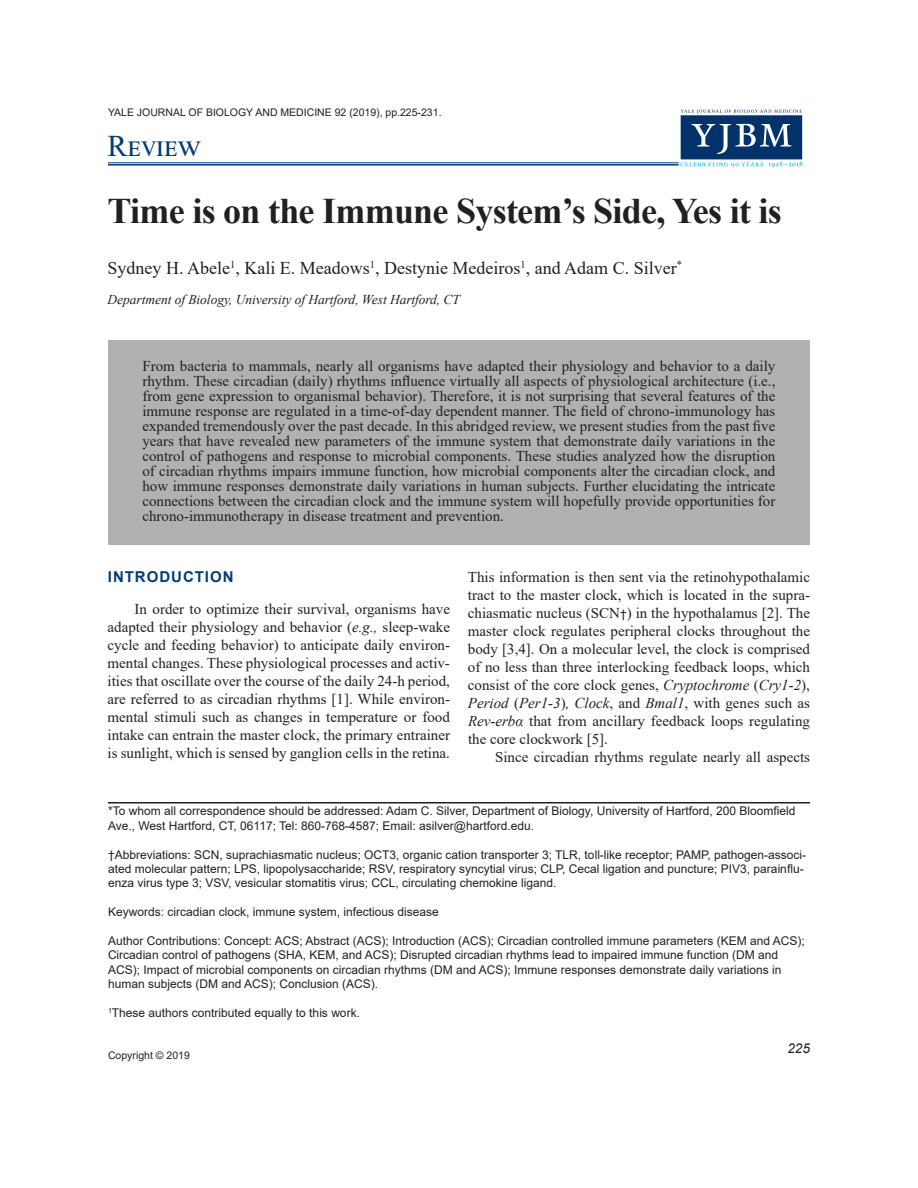
<style>
.page{position:relative;width:918px;height:1188px;background:#fff}
.page>*{position:absolute;margin:0;border:0;box-sizing:border-box;transform-origin:0 0}
.t1{font:700 36px "Times New Roman";letter-spacing:-.02em;color:#231f20}
.t2{font:30px "Times New Roman";color:#013c76}
.t3{font:18px "Times New Roman";color:#231f20}
.t4{font:15px/18px "Times New Roman";color:#231f20;text-align:justify}
.t5{font:700 15px "Arial";letter-spacing:.065em;color:#003d76}
.t6{font:italic 13.5px "Times New Roman";letter-spacing:-.005em;color:#231f20}
.t7{font:italic 13.5px "Arial";color:#231f20}
.t8{font:12px/14.4px "Arial";color:#231f20}
.t9{font:10.5px "Arial";color:#231f20}
.s1{font-style:italic}
.s2{font-family:"Arial";font-size:12px}
</style>
<div class="page">
<svg style="left:680px;top:110px;width:122px;height:58px"></svg>
<hr style="left:108px;top:163px;width:571px;height:1px;background:#013c76">
<hr style="left:108px;top:164px;width:571px;height:2px;background:#013c76">
<div style="left:108px;top:340px;width:702px;height:204px;background:#b2b1b1"></div>
<hr style="left:108px;top:802px;width:702px;height:1px;background:#231f20">
<p class="t9" style="left:108px;top:105px;width:335px">YALE JOURNAL OF BIOLOGY AND MEDICINE 92 (2019), pp.225-231.</p>
<h2 class="t2" style="left:108px;top:124px;width:95px">Review</h2>
<h1 class="t1" style="left:108px;top:185px;width:676px">Time is on the Immune System’s Side, Yes it is</h1>
<p class="t3" style="left:108px;top:255px;width:576px">Sydney H. Abele<sup>1</sup>, Kali E. Meadows<sup>1</sup>, Destynie Medeiros<sup>1</sup>, and Adam C. Silver<sup>*</sup></p>
<p class="t6" style="left:108px;top:290px;width:354px">Department of Biology, University of Hartford, West Hartford, CT</p>
<p class="t4" style="left:142px;top:358px;width:635px;line-height:15px">From bacteria to mammals, nearly all organisms have adapted their physiology and behavior to a daily rhythm. These circadian (daily) rhythms influence virtually all aspects of physiological architecture (i.e., from gene expression to organismal behavior). Therefore, it is not surprising that several features of the immune response are regulated in a time-of-day dependent manner. The field of chrono-immunology has expanded tremendously over the past decade. In this abridged review, we present studies from the past five years that have revealed new parameters of the immune system that demonstrate daily variations in the control of pathogens and response to microbial components. These studies analyzed how the disruption of circadian rhythms impairs immune function, how microbial components alter the circadian clock, and how immune responses demonstrate daily variations in human subjects. Further elucidating the intricate connections between the circadian clock and the immune system will hopefully provide opportunities for chrono-immunotherapy in disease treatment and prevention.</p>
<p class="t5" style="left:108px;top:566px;width:127px">INTRODUCTION</p>
<p class="t4" style="left:108px;top:599px;width:344px;text-indent:27px">In order to optimize their survival, organisms have adapted their physiology and behavior (<span class="s1">e.g.,</span> sleep-wake cycle and feeding behavior) to anticipate daily environ&shy;mental changes. These physiological processes and activ&shy;ities that oscillate over the course of the daily 24-h period, are referred to as circadian rhythms [1]. While environ&shy;mental stimuli such as changes in temperature or food intake can entrain the master clock, the primary entrainer is sunlight, which is sensed by ganglion cells in the retina.</p>
<p class="t4" style="left:468px;top:567px;width:344px">This information is then sent via the retinohypothalamic tract to the master clock, which is located in the supra&shy;chiasmatic nucleus (SCN<span class="s2">†</span>) in the hypothalamus [2]. The master clock regulates peripheral clocks throughout the body [3,4]. On a molecular level, the clock is comprised of no less than three interlocking feedback loops, which consist of the core clock genes, <span class="s1">Cryptochrome</span> (<span class="s1">Cry1-2</span>), <span class="s1">Period</span> (<span class="s1">Per1-3</span>)<span class="s1">, Clock</span>, and <span class="s1">Bmal1</span>, with genes such as <span class="s1">Rev-erbα</span> that from ancillary feedback loops regulating the core clockwork [5].</p>
<p class="t4" style="left:495px;top:747px;width:317px">Since circadian rhythms regulate nearly all aspects</p>
<p class="t8" style="left:108px;top:804px;width:689px">*To whom all correspondence should be addressed: Adam C. Silver, Department of Biology, University of Hartford, 200 Bloomfield<br>Ave., West Hartford, CT, 06117; Tel: 860-768-4587; Email: asilver@hartford.edu.</p>
<p class="t8" style="left:108px;top:847px;width:700px">†Abbreviations: SCN, suprachiasmatic nucleus; OCT3, organic cation transporter 3; TLR, toll-like receptor; PAMP, pathogen-associ&shy;ated molecular pattern; LPS, lipopolysaccharide; RSV, respiratory syncytial virus; CLP, Cecal ligation and puncture; PIV3, parainflu&shy;enza virus type 3; VSV, vesicular stomatitis virus; CCL, circulating chemokine ligand.</p>
<p class="t8" style="left:108px;top:905px;width:332px">Keywords: circadian clock, immune system, infectious disease</p>
<p class="t8" style="left:108px;top:934px;width:698px">Author Contributions: Concept: ACS; Abstract (ACS); Introduction (ACS); Circadian controlled immune parameters (KEM and ACS); Circadian control of pathogens (SHA, KEM, and ACS); Disrupted circadian rhythms lead to impaired immune function (DM and ACS); Impact of microbial components on circadian rhythms (DM and ACS); Immune responses demonstrate daily variations in human subjects (DM and ACS); Conclusion (ACS).</p>
<p class="t8" style="left:108px;top:1006px;width:254px"><sup>1</sup>These authors contributed equally to this work.</p>
<p class="t9" style="left:108px;top:1048px;width:83px">Copyright © 2019</p>
<p class="t7" style="left:787px;top:1040px;width:24px">225</p>
</div>
